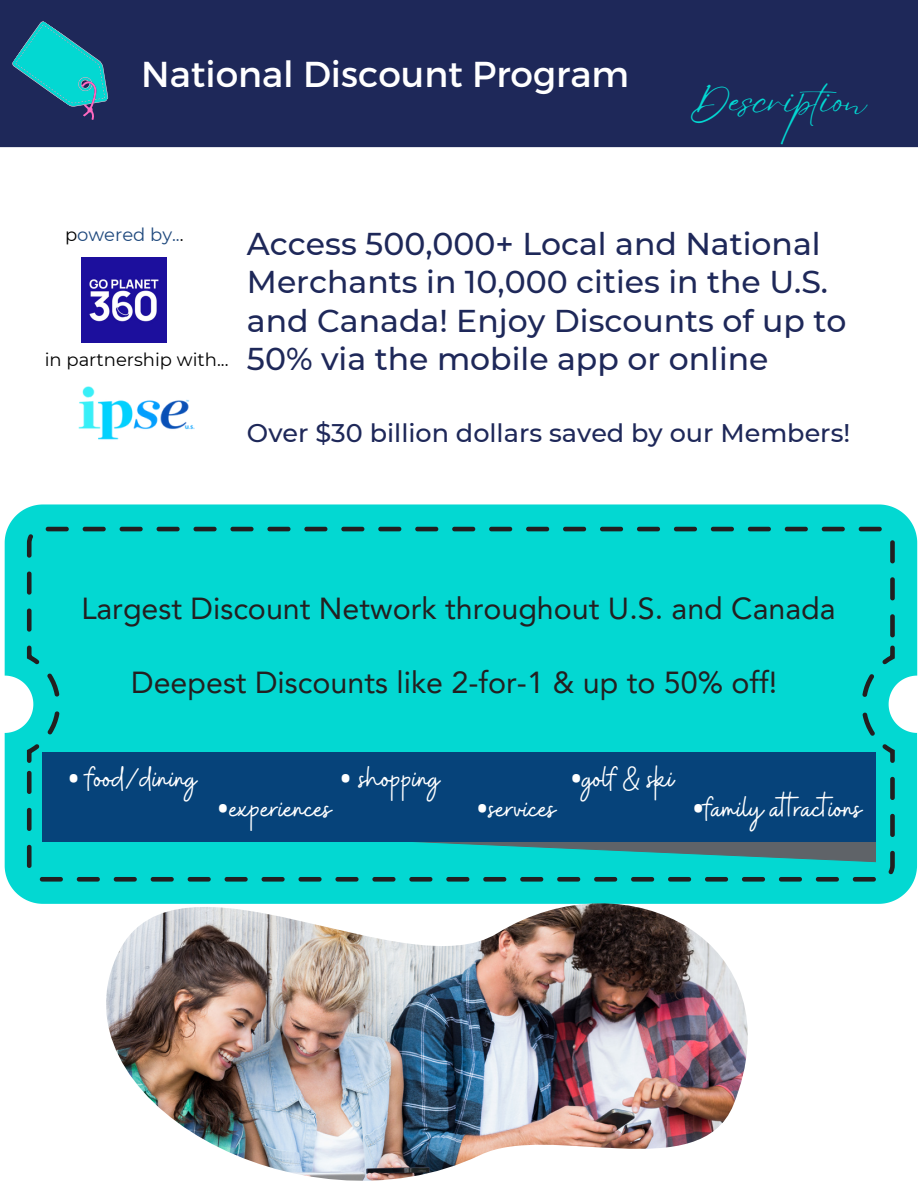
<style>
.page{position:relative;width:918px;height:1188px;background:#fff}
.page>*{position:absolute;margin:0;border:0;box-sizing:border-box;transform-origin:0 0}
.t1{font:38.1px "Eyesome Script";color:#03d8d2}
.t2{font:36px "Montserrat";color:#fff}
.t3{font:34.8px "Buffalo";color:#fff}
.t4{font:500 31.5px/38.2px "Montserrat";color:#1e2859}
.t5{font:30.45px "Avenir LT Pro";color:#231f20}
.t6{font:500 25.5px "Montserrat";color:#1e2859}
.t7{font:18px "Montserrat";color:#000}
.t8{font:18px "Montserrat";color:#1f497d}
.s1{color:#000}
.s2{font-family:"Noto Sans"}
</style>
<div class="page">
<div style="left:0;top:0;width:918px;height:147px;background:#1e2859"></div>
<svg style="left:5px;top:504px;width:912px;height:400px;background:#14dad4"></svg>
<div style="left:29px;top:637px;width:863px;height:134px;background:#03d8d2"></div>
<svg style="left:25px;top:740px;width:18px;height:25px"></svg>
<svg style="left:47px;top:674px;width:12px;height:60px"></svg>
<svg style="left:25px;top:643px;width:18px;height:25px"></svg>
<div style="left:27px;top:527px;width:868px;height:110px;background:#03d8d2"></div>
<svg style="left:878px;top:643px;width:19px;height:25px"></svg>
<svg style="left:862px;top:674px;width:35px;height:91px;background:#19c6c2"></svg>
<svg style="left:27px;top:771px;width:868px;height:111px;background:#07bbb6"></svg>
<svg style="left:12px;top:21px;width:97px;height:99px"></svg>
<img style="left:81px;top:257px;width:86px;height:86px">
<svg style="left:57px;top:794px;width:824px;height:69px;background:#1ab2b2"></svg>
<div style="left:42px;top:751px;width:833px;height:90px;background:#06437a"></div>
<img style="left:78px;top:386px;width:117px;height:54px">
<img style="left:106px;top:903px;width:642px;height:278px">
<p class="t2" style="left:141px;top:51px;width:489px">National Discount Program</p>
<p class="t1" style="left:689px;top:76px;width:179px">Description</p>
<p class="t8" style="left:65px;top:224px;width:120px"><span class="s1">p</span>owered by..<span class="s1">.</span></p>
<p class="t7" style="left:45px;top:349px;width:185px">in partnership with...</p>
<p class="t4" style="left:247px;top:225px;width:601px">Access 500,000+ Local and National Merchants in 10,000 cities in the U.S. and Canada! Enjoy Discounts of up to 50% via the mobile app or online</p>
<p class="t6" style="left:247px;top:417px;width:605px">Over $30 billion dollars saved by our Members!</p>
<p class="t5" style="left:81px;top:596px;width:756px">Largest Discount Network throughout U.S. and Canada</p>
<p class="t5" style="left:131px;top:670px;width:647px">Deepest Discounts like 2-for-1 &amp; up to 50% off!</p>
<p class="t3" style="left:67px;top:756px;width:131px"><span class="s2">•</span> food/dining</p>
<p class="t3" style="left:339px;top:756px;width:102px"><span class="s2">•</span> shopping</p>
<p class="t3" style="left:570px;top:756px;width:106px"><span class="s2">•</span>golf &amp; ski</p>
<p class="t3" style="left:216px;top:787px;width:117px"><span class="s2">•</span>experiences</p>
<p class="t3" style="left:476px;top:787px;width:81px"><span class="s2">•</span>services</p>
<p class="t3" style="left:692px;top:787px;width:171px"><span class="s2">•</span>family at ractions</p>
</div>
